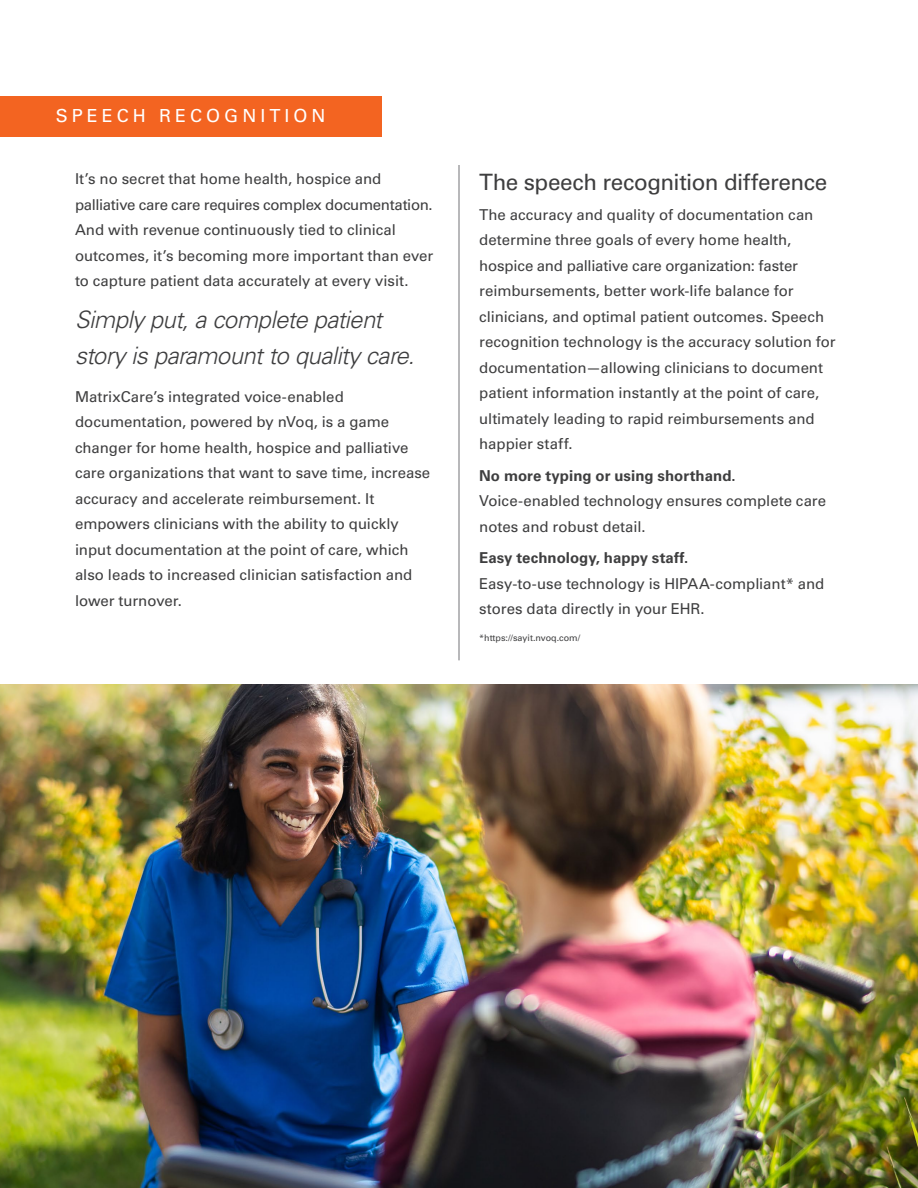
<style>
.page{position:relative;width:918px;height:1188px;background:#fff}
.page>*{position:absolute;margin:0;border:0;box-sizing:border-box;transform-origin:0 0}
.Pull_Quote{font:italic 300 24px/36px "Univers LT Std";letter-spacing:-.025em;color:#3e3e3f}
.Interior_Sub_Headlin{font:22.5px "Univers LT Std";letter-spacing:-.02em;color:#3e3e3f}
.Cover_Division_Title{font:18px "Univers LT Std";letter-spacing:.225em;color:#fff}
.Interior_Copy{font:15px/25.5px "Univers LT Std";letter-spacing:-.005em;color:#3e3e3f}
.Interior_Intro_Copy{font:700 15px "Univers LT Std";letter-spacing:.005em;color:#3e3e3f}
.Interior_Copy-2{font:700 15px "Univers LT Std";color:#3e3e3f}
.footnotes{font:9px "Univers LT Std";color:#3e3e3f}
</style>
<div class="page">
<div style="left:0;top:96px;width:381px;height:40px;background:#f36421"></div>
<img style="left:0;top:684px;width:918px;height:504px">
<hr style="left:459px;top:165px;width:1px;height:495px;background:#727376">
<p class="Cover_Division_Title" style="left:56px;top:105px;width:271px">SPEECH RECOGNITION</p>
<p class="Interior_Copy" style="left:75px;top:166px;width:360px">It’s no secret that home health, hospice and palliative care care requires complex documentation.<br>And with revenue continuously tied to clinical outcomes, it’s becoming more important than ever to capture patient data accurately at every visit.</p>
<p class="Pull_Quote" style="left:75px;top:302px;width:341px">Simply put, a complete patient story is paramount to quality care.</p>
<p class="Interior_Copy" style="left:75px;top:384px;width:357px">MatrixCare’s integrated voice-enabled documentation, powered by nVoq, is a game changer for home health, hospice and palliative care organizations that want to save time, increase accuracy and accelerate reimbursement. It empowers clinicians with the ability to quickly input documentation at the point of care, which also leads to increased clinician satisfaction and lower turnover.</p>
<p class="Interior_Sub_Headlin" style="left:479px;top:168px;width:350px">The speech recognition difference</p>
<p class="Interior_Copy" style="left:479px;top:202px;width:358px">The accuracy and quality of documentation can determine three goals of every home health, hospice and palliative care organization: faster reimbursements, better work-life balance for clinicians, and optimal patient outcomes. Speech recognition technology is the accuracy solution for documentation—allowing clinicians to document patient information instantly at the point of care, ultimately leading to rapid reimbursements and happier staff.</p>
<p class="Interior_Intro_Copy" style="left:479px;top:466px;width:258px">No more typing or using shorthand.</p>
<p class="Interior_Copy" style="left:479px;top:488px;width:348px">Voice-enabled technology ensures complete care notes and robust detail.</p>
<p class="Interior_Copy-2" style="left:479px;top:549px;width:211px">Easy technology, happy staff.</p>
<p class="Interior_Copy" style="left:479px;top:571px;width:347px">Easy-to-use technology is HIPAA-compliant* and stores data directly in your EHR.</p>
<p class="footnotes" style="left:479px;top:632px;width:102px">*https://sayit.nvoq.com/</p>
</div>
